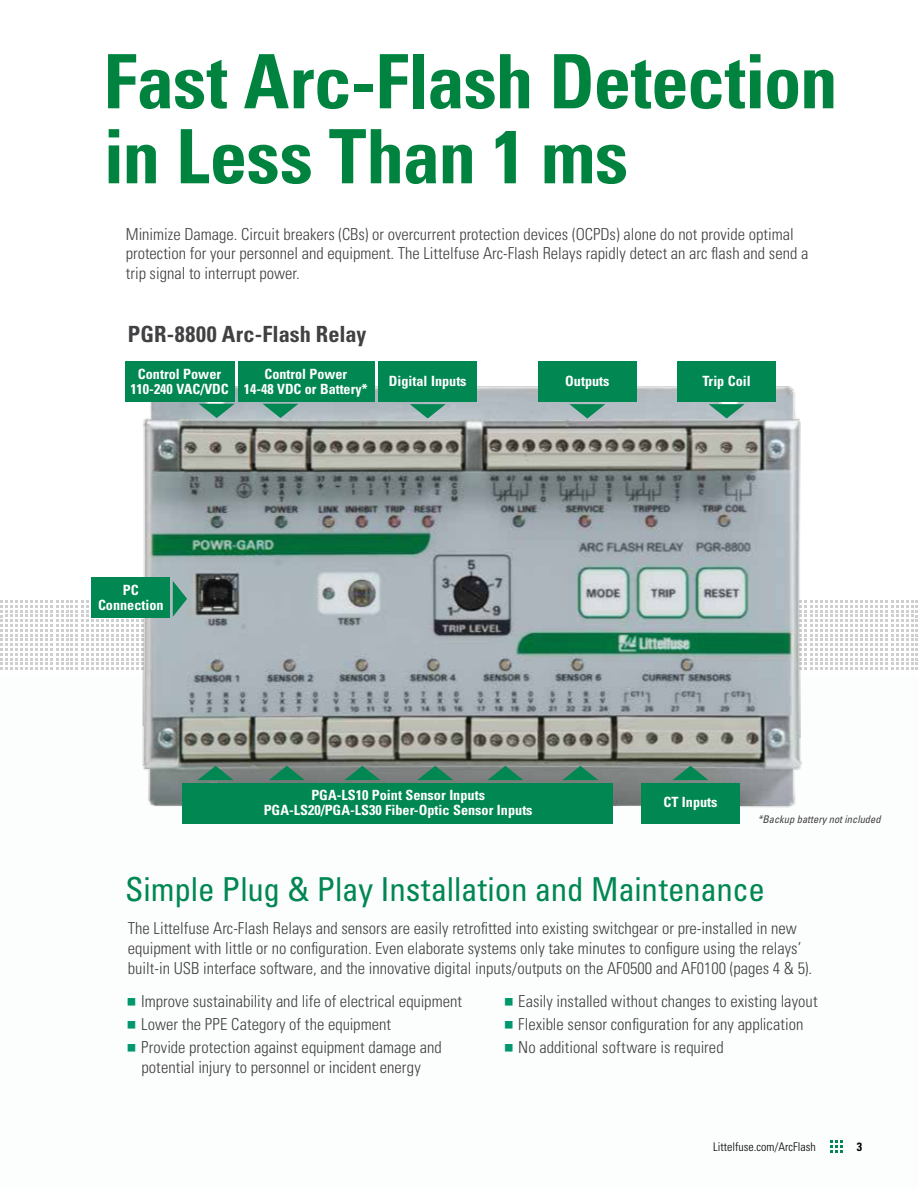
<style>
.page{position:relative;width:918px;height:1188px;background:#fff}
.page>*{position:absolute;margin:0;border:0;box-sizing:border-box;transform-origin:0 0}
.t1{font:700 condensed 75px/75px "Univers LT Std";letter-spacing:-.01em;color:#00833e}
.t2{font:condensed 33px "Univers LT Std";letter-spacing:-.005em;color:#008752}
.t3{font:700 condensed 22.35px "Univers LT Std";color:#414042}
.t4{font:300 condensed 16.5px/23.1px "Univers LT Std";color:#414042}
.t5{font:700 condensed 14.1px/15px "Univers LT Std";color:#fff;text-align:center}
.t6{font:300 condensed 12px "Univers LT Std";color:#000}
.t7{font:700 condensed 12px "Univers LT Std";color:#000}
.t8{font:italic condensed 10.5px "Univers LT Std";color:#414042}
</style>
<div class="page">
<svg style="left:830px;top:1140px;width:13px;height:13px"></svg>
<img style="left:139px;top:386px;width:663px;height:438px">
<svg style="left:198px;top:766px;width:36px;height:14px"></svg>
<svg style="left:269px;top:766px;width:36px;height:14px"></svg>
<svg style="left:344px;top:766px;width:36px;height:14px"></svg>
<svg style="left:417px;top:766px;width:36px;height:14px"></svg>
<svg style="left:487px;top:766px;width:36px;height:14px"></svg>
<svg style="left:562px;top:766px;width:36px;height:14px"></svg>
<div style="left:183px;top:783px;width:430px;height:40px;background:#008752"></div>
<svg style="left:673px;top:766px;width:35px;height:14px"></svg>
<div style="left:641px;top:783px;width:99px;height:40px;background:#008752"></div>
<svg style="left:569px;top:404px;width:36px;height:15px"></svg>
<div style="left:538px;top:361px;width:99px;height:40px;background:#008752"></div>
<svg style="left:410px;top:404px;width:36px;height:15px"></svg>
<div style="left:378px;top:361px;width:99px;height:40px;background:#008752"></div>
<svg style="left:709px;top:404px;width:36px;height:15px"></svg>
<div style="left:677px;top:361px;width:99px;height:40px;background:#008752"></div>
<div style="left:91px;top:578px;width:79px;height:40px;background:#008752"></div>
<svg style="left:0;top:581px;width:918px;height:89px"></svg>
<svg style="left:199px;top:404px;width:36px;height:14px"></svg>
<div style="left:126px;top:361px;width:109px;height:40px;background:#008752"></div>
<div style="left:238px;top:361px;width:137px;height:40px;background:#008752"></div>
<svg style="left:263px;top:404px;width:35px;height:14px"></svg>
<h1 class="t1" style="left:104px;top:44px;width:736px">Fast Arc-Flash Detection in Less Than 1 ms</h1>
<p class="t4" style="left:126px;top:224px;width:684px;line-height:19.8px">Minimize Damage. Circuit breakers (CBs) or overcurrent protection devices (OCPDs) alone do not provide optimal protection for your personnel and equipment. The Littelfuse Arc-Flash Relays rapidly detect an arc flash and send a trip signal to interrupt power.</p>
<h3 class="t3" style="left:128px;top:320px;width:240px">PGR-8800 Arc-Flash Relay</h3>
<p class="t5" style="left:130px;top:366px;width:100px">Control Power<br>110-240 VAC/VDC</p>
<p class="t5" style="left:244px;top:366px;width:125px">Control Power<br>14-48 VDC or Battery*</p>
<p class="t5" style="left:389px;top:373px;width:79px">Digital Inputs</p>
<p class="t5" style="left:565px;top:373px;width:46px">Outputs</p>
<p class="t5" style="left:703px;top:373px;width:50px">Trip Coil</p>
<p class="t5" style="left:98px;top:583px;width:67px">PC<br>Connection</p>
<p class="t5" style="left:264px;top:788px;width:270px">PGA-LS10 Point Sensor Inputs<br>PGA-LS20/PGA-LS30 Fiber-Optic Sensor Inputs</p>
<p class="t5" style="left:664px;top:795px;width:56px">CT Inputs</p>
<p class="t8" style="left:758px;top:813px;width:125px">*Backup battery not included</p>
<h2 class="t2" style="left:125px;top:869px;width:641px">Simple Plug &amp; Play Installation and Maintenance</h2>
<p class="t4" style="left:128px;top:918px;width:686px;line-height:19.8px">The Littelfuse Arc-Flash Relays and sensors are easily retrofitted into existing switchgear or pre-installed in new equipment with little or no configuration. Even elaborate systems only take minutes to configure using the relays’ built-in USB interface software, and the innovative digital inputs/outputs on the AF0500 and AF0100 (pages 4 &amp; 5).</p>
<p class="t4" style="left:141px;top:990px;width:322px">Improve sustainability and life of electrical equipment<br>Lower the PPE Category of the equipment<br>Provide protection against equipment damage and</p>
<p class="t4" style="left:141px;top:1055px;width:281px">potential injury to personnel or incident energy</p>
<p class="t4" style="left:518px;top:990px;width:301px">Easily installed without changes to existing layout<br>Flexible sensor configuration for any application<br>No additional software is required</p>
<p class="t6" style="left:713px;top:1139px;width:104px">Littelfuse.com/ArcFlash</p>
<p class="t7" style="left:857px;top:1139px;width:7px">3</p>
</div>
